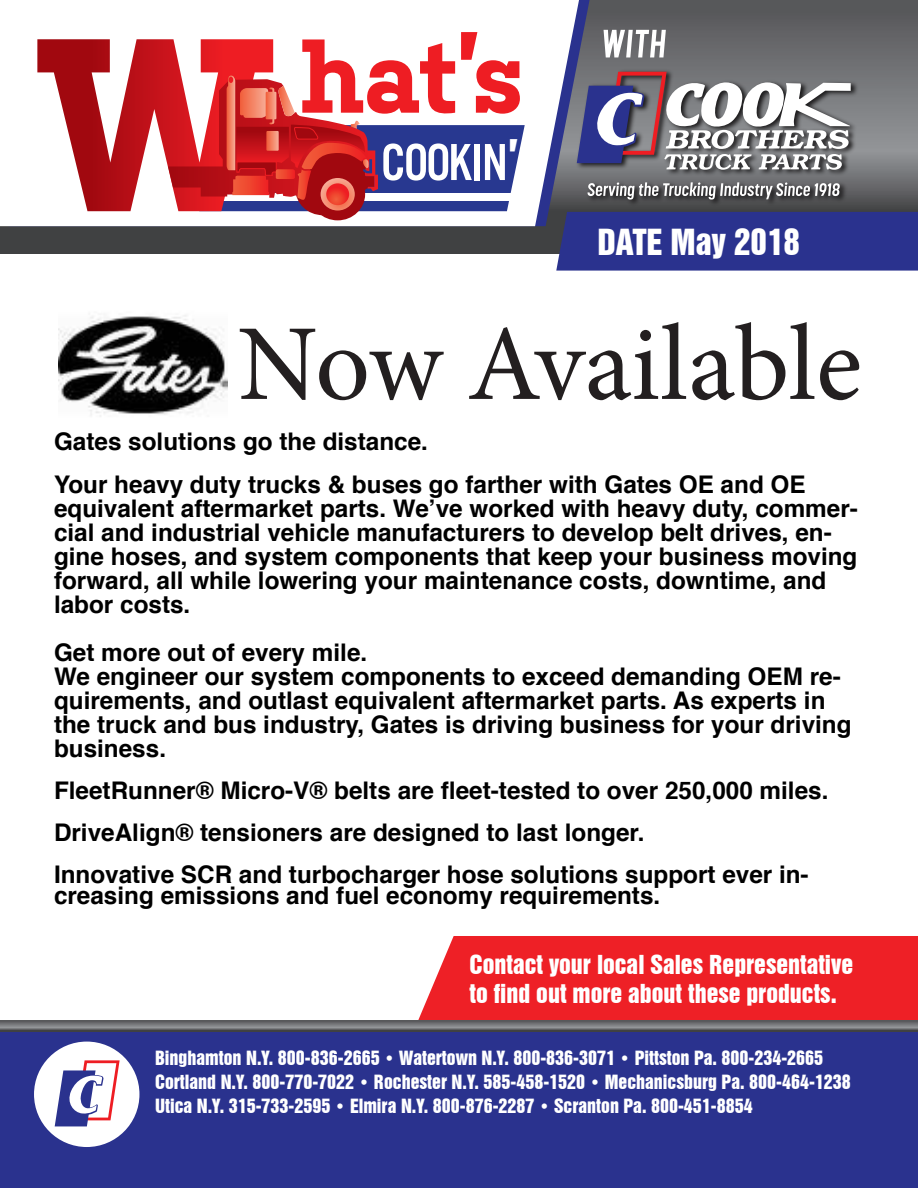
<style>
.page{position:relative;width:918px;height:1188px;background:#fff}
.page>*{position:absolute;margin:0;border:0;box-sizing:border-box;transform-origin:0 0}
.t1{font:108px "Minion Pro";letter-spacing:-.005em;color:#231f20}
.t2{font:700 98.85px "Kulturista";color:#ee1d23}
.t3{font:54px "Alternate Got No 3 D";letter-spacing:-.025em;color:#fff}
.t4{font:33px "Swiss 921 BT Regular A";color:#fff}
.t5{font:700 24.3px/24px "Helvetica";color:#000}
.t6{font:24px "Swiss 921 BT Regular A";color:#fff}
.t7{font:18px "Swiss 921 BT Regular A";color:#fff}
.s1{font-family:"Kulturista";font-weight:700;font-size:44.1px}
</style>
<div class="page">
<div style="left:418px;top:936px;width:500px;height:84px;background:#ee2026"></div>
<svg style="left:0;top:0;width:918px;height:254px;background:#595a5d"></svg>
<svg style="left:0;top:0;width:579px;height:226px"></svg>
<div style="left:310px;top:168px;width:55px;height:52px;background:#a1080f;border-radius:50%"></div>
<svg style="left:37px;top:39px;width:488px;height:172px"></svg>
<img style="left:573px;top:67px;width:288px;height:142px">
<svg style="left:577px;top:72px;width:274px;height:98px"></svg>
<svg style="left:587px;top:182px;width:253px;height:18px"></svg>
<svg style="left:604px;top:30px;width:62px;height:27px"></svg>
<div style="left:556px;top:212px;width:362px;height:59px;background:#2a328e"></div>
<div style="left:0;top:1026px;width:918px;height:162px;background:#2a328e"></div>
<svg style="left:0;top:1020px;width:918px;height:12px;background:#696a6d"></svg>
<div style="left:34px;top:1042px;width:105px;height:105px;background:#fff;border-radius:50%"></div>
<svg style="left:55px;top:1060px;width:65px;height:66px"></svg>
<img style="left:59px;top:315px;width:168px;height:102px">
<p class="t2" style="left:298px;top:21px;width:227px">hat’s</p>
<p class="t3" style="left:381px;top:134px;width:141px">COOKIN<span class="s1">’</span></p>
<p class="t4" style="left:598px;top:221px;width:204px">DATE May 2018</p>
<p class="t1" style="left:238px;top:292px;width:626px">Now Available</p>
<p class="t5" style="left:54px;top:430px;width:376px">Gates solutions go the distance.</p>
<p class="t5" style="left:54px;top:473px;width:805px">Your heavy duty trucks &amp; buses go farther with Gates OE and OE equivalent aftermarket parts. We’ve worked with heavy duty, commer&shy;cial and industrial vehicle manufacturers to develop belt drives, en&shy;gine hoses, and system components that keep your business moving forward, all while lowering your maintenance costs, downtime, and labor costs.</p>
<p class="t5" style="left:54px;top:641px;width:315px">Get more out of every mile.</p>
<p class="t5" style="left:54px;top:665px;width:799px">We engineer our system components to exceed demanding OEM re&shy;quirements, and outlast equivalent aftermarket parts. As experts in the truck and bus industry, Gates is driving business for your driving business.</p>
<p class="t5" style="left:54px;top:779px;width:776px">FleetRunner® Micro-V® belts are fleet-tested to over 250,000 miles.</p>
<p class="t5" style="left:54px;top:821px;width:592px">DriveAlign® tensioners are designed to last longer.</p>
<p class="t5" style="left:54px;top:864px;width:756px;line-height:21px">Innovative SCR and turbocharger hose solutions support ever in&shy;creasing emissions and fuel economy requirements.</p>
<p class="t6" style="left:470px;top:949px;width:385px">Contact your local Sales Representative</p>
<p class="t6" style="left:470px;top:978px;width:369px">to find out more about these products.</p>
<p class="t7" style="left:155px;top:1047px;width:670px">Binghamton N.Y. 800-836-2665 • Watertown N.Y. 800-836-3071 • Pittston Pa. 800-234-2665</p>
<p class="t7" style="left:155px;top:1071px;width:697px">Cortland N.Y. 800-770-7022 • Rochester N.Y. 585-458-1520 • Mechanicsburg Pa. 800-464-1238</p>
<p class="t7" style="left:155px;top:1095px;width:599px">Utica N.Y. 315-733-2595 • Elmira N.Y. 800-876-2287 • Scranton Pa. 800-451-8854</p>
</div>
